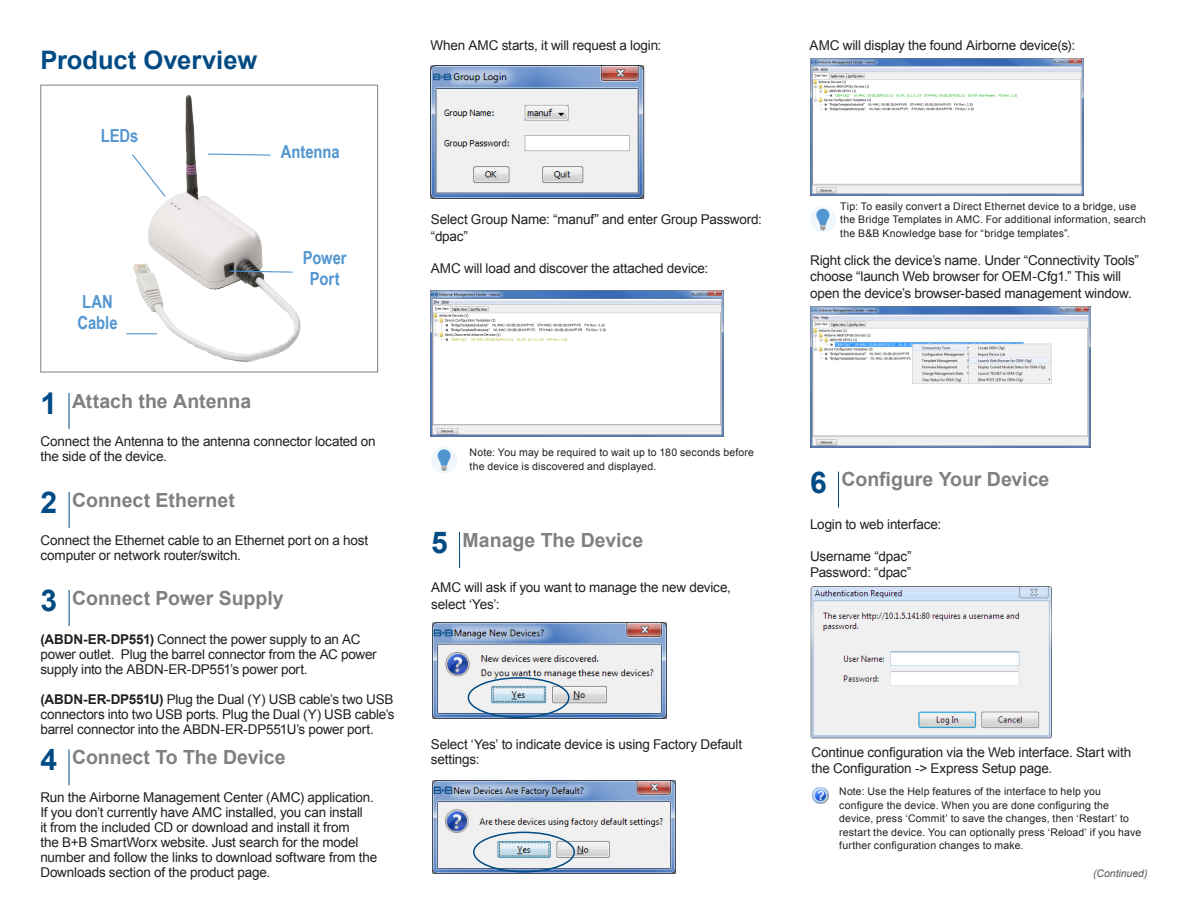
<style>
.page{position:relative;width:1188px;height:918px;background:#fff}
.page>*{position:absolute;margin:0;border:0;box-sizing:border-box;transform-origin:0 0}
.t1{font:700 30px "Arial";color:#004b84}
.t2{font:700 25.5px "Arial";color:#004b84}
.t3{font:700 19.5px "Arial";color:#808083}
.t4{font:700 18px/21px "Arial Narrow";color:#5296d1;text-align:center}
.t5{font:13.5px/15px "Arial";letter-spacing:-.015em;color:#231f20}
.t6{font:10.5px/13.5px "Arial";letter-spacing:.015em;color:#231f20}
.t7{font:italic 10.5px "Arial";letter-spacing:-.005em;color:#57585a}
.s1{font-weight:700}
</style>
<div class="page">
<hr style="left:69px;top:393px;width:1px;height:36px;background:#004b84">
<div style="left:40px;top:85px;width:338px;height:287px;border:1px solid #808083"></div>
<hr style="left:69px;top:492px;width:1px;height:36px;background:#004b84">
<hr style="left:69px;top:590px;width:1px;height:36px;background:#004b84">
<hr style="left:69px;top:749px;width:1px;height:36px;background:#004b84">
<div style="left:431px;top:447px;width:26px;height:26px;background:#eff7fc;border-radius:50%"></div>
<svg style="left:438px;top:449px;width:13px;height:22px"></svg>
<img style="left:431px;top:65px;width:213px;height:134px">
<img style="left:431px;top:291px;width:292px;height:145px">
<hr style="left:459px;top:532px;width:1px;height:36px;background:#004b84">
<img style="left:433px;top:622px;width:234px;height:97px">
<img style="left:432px;top:780px;width:243px;height:93px">
<div style="left:468px;top:677px;width:102px;height:41px;border:2px solid #004b84;border-radius:50%"></div>
<div style="left:473px;top:832px;width:102px;height:41px;border:2px solid #004b84;border-radius:50%"></div>
<img style="left:810px;top:59px;width:273px;height:136px">
<img style="left:810px;top:307px;width:281px;height:141px">
<img style="left:810px;top:587px;width:242px;height:151px">
<hr style="left:838px;top:472px;width:1px;height:36px;background:#004b84">
<img style="left:812px;top:787px;width:17px;height:17px">
<div style="left:810px;top:207px;width:26px;height:25px;background:#eff7fc;border-radius:50%"></div>
<svg style="left:816px;top:209px;width:13px;height:21px"></svg>
<img style="left:134px;top:96px;width:166px;height:265px">
<hr style="left:126px;top:333px;width:31px;height:1px;background:#5296d1">
<svg style="left:229px;top:270px;width:65px;height:3px"></svg>
<svg style="left:132px;top:153px;width:35px;height:45px"></svg>
<svg style="left:207px;top:153px;width:65px;height:3px"></svg>
<p class="t2" style="left:41px;top:44px;width:218px">Product Overview</p>
<p class="t4" style="left:101px;top:124px;width:39px">LEDs</p>
<p class="t4" style="left:82px;top:290px;width:32px">LAN</p>
<p class="t4" style="left:77px;top:311px;width:42px">Cable</p>
<p class="t4" style="left:281px;top:140px;width:61px">Antenna</p>
<p class="t4" style="left:303px;top:246px;width:45px">Power<br>Port</p>
<p class="t1" style="left:40px;top:384px;width:18px">1</p>
<p class="t3" style="left:72px;top:388px;width:181px">Attach the Antenna</p>
<p class="t5" style="left:40px;top:434px;width:337px">Connect the Antenna to the antenna connector located on the side of the device.</p>
<p class="t1" style="left:41px;top:483px;width:18px">2</p>
<p class="t3" style="left:72px;top:487px;width:164px">Connect Ethernet</p>
<p class="t5" style="left:40px;top:533px;width:329px">Connect the Ethernet cable to an Ethernet port on a host computer or network router/switch.</p>
<p class="t1" style="left:41px;top:581px;width:18px">3</p>
<p class="t3" style="left:72px;top:585px;width:213px">Connect Power Supply</p>
<p class="t5" style="left:40px;top:632px;width:338px"><span class="s1">(ABDN-ER-DP551)</span> Connect the power supply to an AC power outlet. Plug the barrel connector from the AC power supply into the ABDN-ER-DP551’s power port.</p>
<p class="t5" style="left:40px;top:692px;width:356px;text-align:justify"><span class="s1">(ABDN-ER-DP551U)</span> Plug the Dual (Y) USB cable’s two USB connectors into two USB ports. Plug the Dual (Y) USB cable’s barrel connector into the ABDN-ER-DP551U’s power port.</p>
<p class="t1" style="left:40px;top:740px;width:18px">4</p>
<p class="t3" style="left:72px;top:745px;width:215px">Connect To The Device</p>
<p class="t5" style="left:40px;top:790px;width:338px">Run the Airborne Management Center (AMC) application.<br>If you don’t currently have AMC installed, you can install<br>it from the included CD or download and install it from<br>the B+B SmartWorx website. Just search for the model number and follow the links to download software from the Downloads section of the product page.</p>
<p class="t5" style="left:431px;top:38px;width:232px">When AMC starts, it will request a login:</p>
<p class="t5" style="left:431px;top:212px;width:333px;line-height:16.2px">Select Group Name: “manuf” and enter Group Password: “dpac”</p>
<p class="t5" style="left:431px;top:261px;width:279px">AMC will load and discover the attached device:</p>
<p class="t6" style="left:470px;top:446px;width:286px">Note: You may be required to wait up to 180 seconds before the device is discovered and displayed.</p>
<p class="t1" style="left:431px;top:523px;width:18px">5</p>
<p class="t3" style="left:463px;top:527px;width:182px">Manage The Device</p>
<p class="t5" style="left:431px;top:580px;width:301px">AMC will ask if you want to manage the new device,</p>
<p class="t5" style="left:431px;top:597px;width:70px">select ‘Yes’:</p>
<p class="t5" style="left:431px;top:737px;width:313px">Select ‘Yes’ to indicate device is using Factory Default settings:</p>
<p class="t5" style="left:810px;top:38px;width:267px">AMC will display the found Airborne device(s):</p>
<p class="t6" style="left:840px;top:200px;width:307px">Tip: To easily convert a Direct Ethernet device to a bridge, use the Bridge Templates in AMC. For additional information, search the B&amp;B Knowledge base for “bridge templates”.</p>
<p class="t5" style="left:810px;top:253px;width:331px;line-height:16.2px">Right click the device’s name. Under “Connectivity Tools” choose “launch Web browser for OEM-Cfg1.” This will open the device’s browser-based management window.</p>
<p class="t1" style="left:810px;top:462px;width:18px">6</p>
<p class="t3" style="left:842px;top:467px;width:209px">Configure Your Device</p>
<p class="t5" style="left:810px;top:517px;width:133px">Login to web interface:</p>
<p class="t5" style="left:810px;top:549px;width:103px">Username “dpac”</p>
<p class="t5" style="left:810px;top:565px;width:103px">Password: “dpac”</p>
<p class="t5" style="left:812px;top:745px;width:321px;line-height:16.2px">Continue configuration via the Web interface. Start with the Configuration -&gt; Express Setup page.</p>
<p class="t6" style="left:839px;top:785px;width:304px">Note: Use the Help features of the interface to help you configure the device. When you are done configuring the device, press ‘Commit’ to save the changes, then ‘Restart’ to restart the device. You can optionally press ‘Reload’ if you have further configuration changes to make.</p>
<p class="t7" style="left:1093px;top:867px;width:56px">(Continued)</p>
</div>
